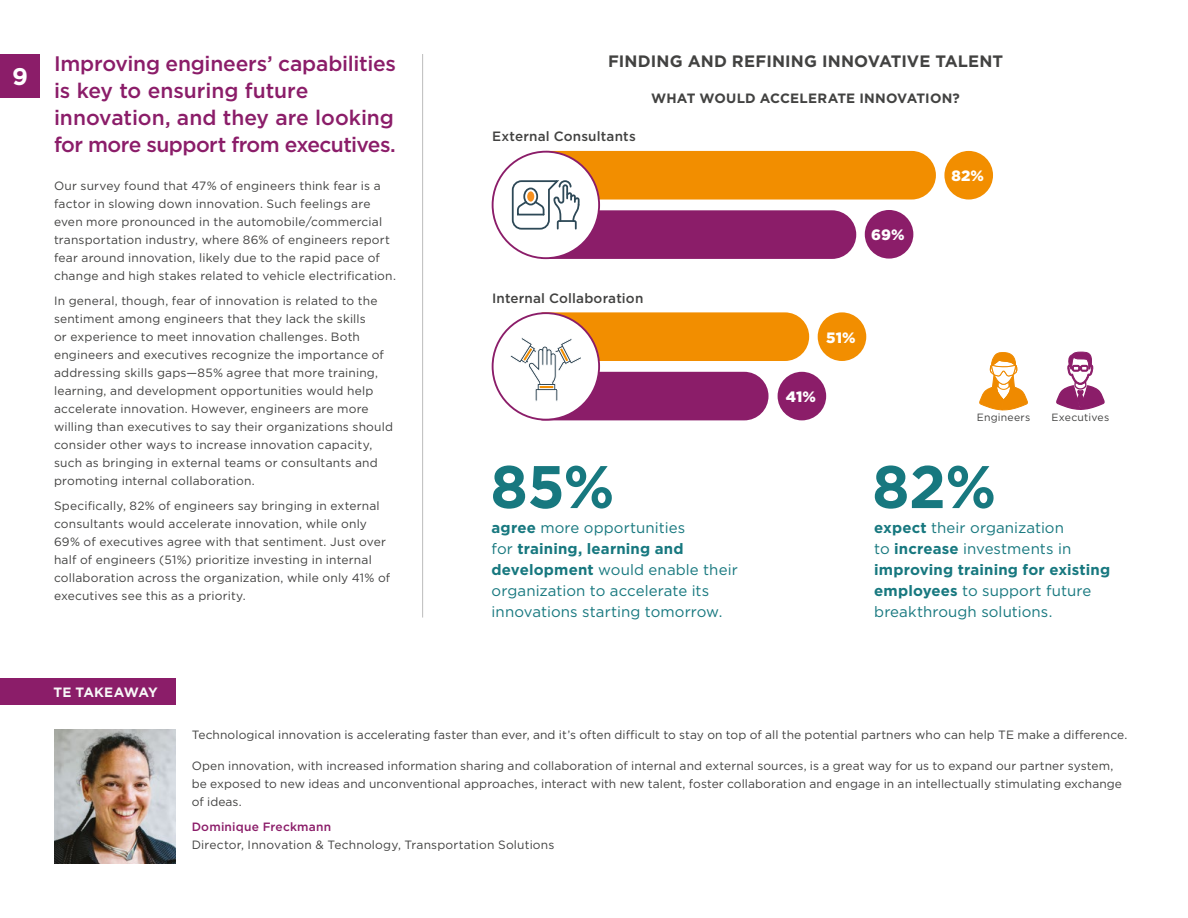
<style>
.page{position:relative;width:1188px;height:918px;background:#fff}
.page>*{position:absolute;margin:0;border:0;box-sizing:border-box;transform-origin:0 0}
.t1{font:700 60px "Gotham";color:#17787f}
.t2{font:700 24px "Gotham";color:#fff}
.t3{font:500 21px/27px "Gotham";letter-spacing:-.01em;color:#8b1d69}
.t4{font:700 16.5px "Gotham";letter-spacing:.01em;color:#424241}
.t5{font:15px/21px "Gotham";letter-spacing:.005em;color:#17787f}
.t6{font:900 15px "Gotham";letter-spacing:.005em;color:#fff}
.t7{font:500 13.5px "Gotham";letter-spacing:.015em;color:#424241}
.t8{font:700 13.5px "Gotham";letter-spacing:.01em;color:#424241}
.t9{font:700 13.5px "Gotham";letter-spacing:-.02em;color:#f8f8f8}
.t10{font:12px/18px "Gotham";letter-spacing:.01em;color:#424241}
.t11{font:500 12px "Gotham";letter-spacing:.02em;color:#8b1d69}
.t12{font:10.5px "Gotham";letter-spacing:.02em;color:#424241}
.s1{font-weight:700}
</style>
<div class="page">
<hr style="left:422px;top:54px;width:1px;height:564px;background:#bcbcbc">
<div style="left:778px;top:372px;width:48px;height:48px;background:#8b1d69;border-radius:50%"></div>
<div style="left:944px;top:151px;width:49px;height:49px;background:#f28e00;border-radius:50%"></div>
<div style="left:818px;top:312px;width:48px;height:49px;background:#f28e00;border-radius:50%"></div>
<svg style="left:511px;top:151px;width:425px;height:108px"></svg>
<div style="left:492px;top:151px;width:108px;height:108px;border:2px solid #8b1d69;border-radius:50%"></div>
<svg style="left:510px;top:312px;width:299px;height:108px"></svg>
<div style="left:492px;top:312px;width:108px;height:109px;border:2px solid #8b1d69;border-radius:50%"></div>
<div style="left:0;top:54px;width:40px;height:44px;background:#8b1d69"></div>
<svg style="left:979px;top:352px;width:49px;height:59px"></svg>
<svg style="left:1056px;top:352px;width:49px;height:58px"></svg>
<img style="left:54px;top:729px;width:122px;height:135px">
<div style="left:0;top:678px;width:176px;height:27px;background:#8b1d69"></div>
<h2 class="t2" style="left:12px;top:61px;width:17px">9</h2>
<h3 class="t3" style="left:54px;top:50px;width:344px">Improving engineers’ capabilities is key to ensuring future innovation, and they are looking for more support from executives.</h3>
<p class="t10" style="left:54px;top:177px;width:343px">Our survey found that 47% of engineers think fear is a factor in slowing down innovation. Such feelings are even more pronounced in the automobile/commercial transportation industry, where 86% of engineers report fear around innovation, likely due to the rapid pace of change and high stakes related to vehicle electrification.</p>
<p class="t10" style="left:54px;top:291px;width:341px">In general, though, fear of innovation is related to the sentiment among engineers that they lack the skills<br>or experience to meet innovation challenges. Both engineers and executives recognize the importance of addressing skills gaps—85% agree that more training, learning, and development opportunities would help accelerate innovation. However, engineers are more willing than executives to say their organizations should consider other ways to increase innovation capacity, such as bringing in external teams or consultants and promoting internal collaboration.</p>
<p class="t10" style="left:54px;top:496px;width:338px">Specifically, 82% of engineers say bringing in external consultants would accelerate innovation, while only 69% of executives agree with that sentiment. Just over half of engineers (51%) prioritize investing in internal collaboration across the organization, while only 41% of executives see this as a priority.</p>
<p class="t9" style="left:54px;top:683px;width:106px">TE TAKEAWAY</p>
<h3 class="t4" style="left:608px;top:50px;width:397px">FINDING AND REFINING INNOVATIVE TALENT</h3>
<p class="t8" style="left:651px;top:89px;width:310px">WHAT WOULD ACCELERATE INNOVATION?</p>
<p class="t7" style="left:492px;top:128px;width:145px">External Consultants</p>
<p class="t7" style="left:492px;top:289px;width:153px">Internal Collaboration</p>
<h1 class="t1" style="left:490px;top:447px;width:126px">85%</h1>
<p class="t5" style="left:492px;top:517px;width:248px"><span class="s1">agree</span> more opportunities<br>for <span class="s1">training, learning and development</span> would enable their organization to accelerate its innovations starting tomorrow.</p>
<p class="t6" style="left:871px;top:225px;width:35px">69%</p>
<p class="t6" style="left:951px;top:166px;width:34px">82%</p>
<p class="t6" style="left:826px;top:327px;width:31px">51%</p>
<p class="t6" style="left:786px;top:386px;width:32px">41%</p>
<p class="t12" style="left:977px;top:410px;width:55px">Engineers</p>
<p class="t12" style="left:1052px;top:410px;width:59px">Executives</p>
<h1 class="t1" style="left:872px;top:447px;width:126px">82%</h1>
<p class="t5" style="left:874px;top:517px;width:237px"><span class="s1">expect</span> their organization<br>to <span class="s1">increase</span> investments in <span class="s1">improving training for existing employees</span> to support future breakthrough solutions.</p>
<p class="t10" style="left:192px;top:725px;width:937px">Technological innovation is accelerating faster than ever, and it’s often difficult to stay on top of all the potential partners who can help TE make a difference.</p>
<p class="t10" style="left:192px;top:757px;width:932px">Open innovation, with increased information sharing and collaboration of internal and external sources, is a great way for us to expand our partner system, be exposed to new ideas and unconventional approaches, interact with new talent, foster collaboration and engage in an intellectually stimulating exchange of ideas.</p>
<p class="t11" style="left:192px;top:819px;width:141px">Dominique Freckmann</p>
<p class="t10" style="left:192px;top:835px;width:364px">Director, Innovation &amp; Technology, Transportation Solutions</p>
</div>
